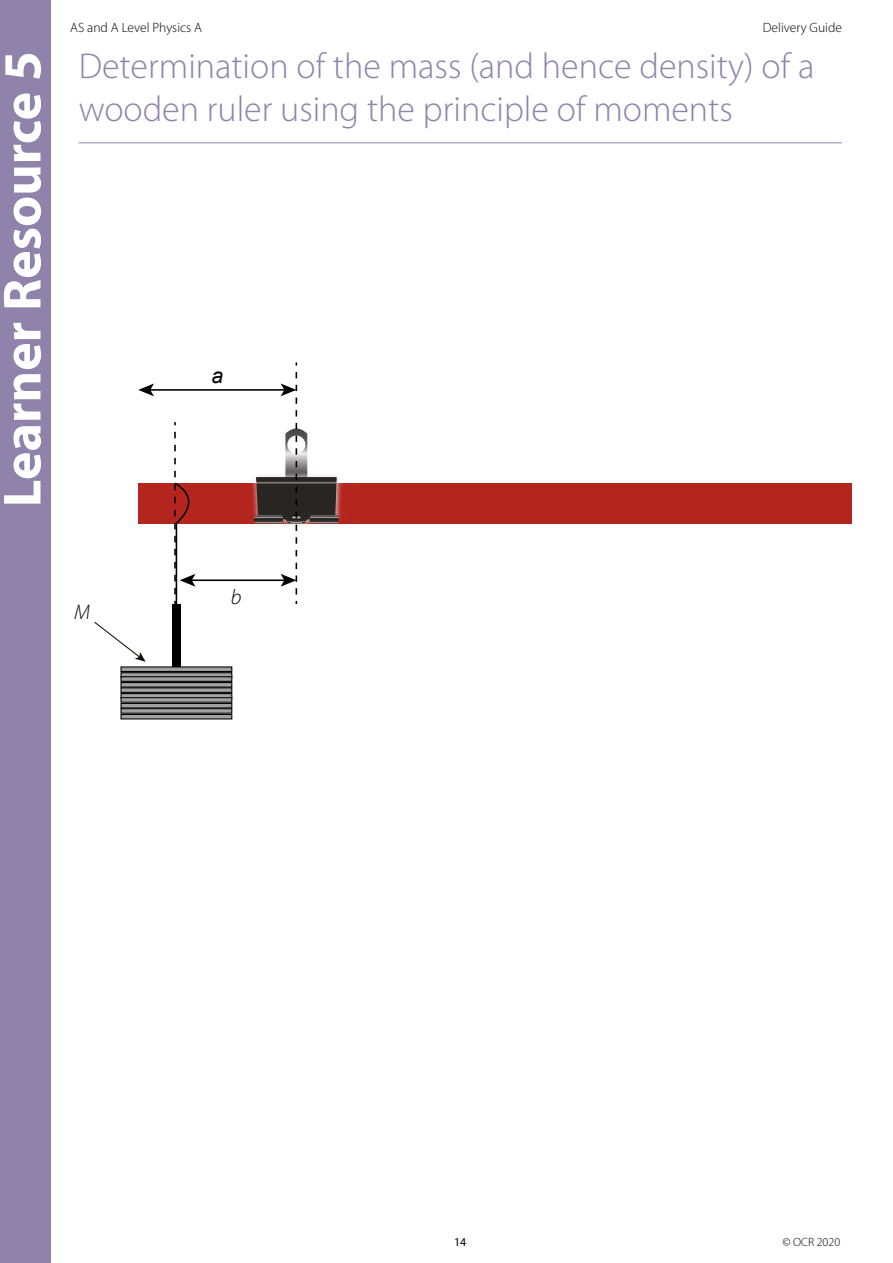
<style>
.page{position:relative;width:893px;height:1263px;background:#fff}
.page>*{position:absolute;margin:0;border:0;box-sizing:border-box;transform-origin:0 0}
.Left_heading_white{font:700 54px "Myriad Pro";color:#fff}
.TCont_H3{font:300 36px/43.2px "Myriad Pro";color:#9083ab}
.t1{font:italic 300 21.15px "Myriad Pro";color:#000}
.t2{font:italic 21.15px "Arial";color:#000}
.t3{font:300 13.5px "Myriad Pro";color:#000}
.t4{font:300 12px "Myriad Pro";color:#000}
.t5{font:12px "Myriad Pro";color:#000}
</style>
<div class="page">
<div style="left:0;top:0;width:51px;height:1263px;background:#9083ab"></div>
<hr style="left:79px;top:142px;width:763px;height:1px;background:#9083ab">
<div style="left:138px;top:483px;width:713px;height:40px;background:#b4261d"></div>
<div style="left:172px;top:605px;width:9px;height:63px;background:#000"></div>
<hr style="left:121px;top:667px;width:111px;height:4px;background:#a1a1a1">
<div style="left:120px;top:666px;width:112px;height:6px;border:1px solid #000"></div>
<hr style="left:121px;top:673px;width:111px;height:4px;background:#a1a1a1">
<div style="left:120px;top:672px;width:112px;height:6px;border:1px solid #000"></div>
<hr style="left:121px;top:677px;width:111px;height:4px;background:#a1a1a1">
<div style="left:120px;top:676px;width:112px;height:6px;border:1px solid #000"></div>
<div style="left:121px;top:682px;width:111px;height:5px;background:#a1a1a1"></div>
<div style="left:120px;top:682px;width:112px;height:6px;border:1px solid #000"></div>
<hr style="left:121px;top:688px;width:111px;height:4px;background:#a1a1a1">
<div style="left:120px;top:687px;width:112px;height:6px;border:1px solid #000"></div>
<hr style="left:121px;top:694px;width:111px;height:4px;background:#a1a1a1">
<div style="left:120px;top:693px;width:112px;height:6px;border:1px solid #000"></div>
<hr style="left:121px;top:698px;width:111px;height:4px;background:#a1a1a1">
<div style="left:120px;top:697px;width:112px;height:6px;border:1px solid #000"></div>
<div style="left:121px;top:703px;width:111px;height:5px;background:#a1a1a1"></div>
<div style="left:120px;top:703px;width:112px;height:5px;border:1px solid #000"></div>
<hr style="left:121px;top:709px;width:111px;height:4px;background:#a1a1a1">
<div style="left:120px;top:708px;width:112px;height:6px;border:1px solid #000"></div>
<div style="left:121px;top:714px;width:111px;height:5px;background:#a1a1a1"></div>
<div style="left:120px;top:714px;width:112px;height:5px;border:1px solid #000"></div>
<svg style="left:94px;top:622px;width:52px;height:40px"></svg>
<img style="left:195px;top:483px;width:219px;height:112px">
<hr style="left:191px;top:579px;width:94px;height:2px;background:#000">
<svg style="left:173px;top:422px;width:22px;height:183px"></svg>
<hr style="left:149px;top:389px;width:136px;height:2px;background:#000">
<svg style="left:138px;top:383px;width:16px;height:13px"></svg>
<svg style="left:253px;top:362px;width:86px;height:232px"></svg>
<p class="Left_heading_white" style="left:-13px;top:507px;width:458px;rotate:-90deg">Learner Resource 5</p>
<p class="t3" style="left:70px;top:21px;width:133px">AS and A Level Physics A</p>
<p class="t3" style="left:763px;top:21px;width:81px">Delivery Guide</p>
<h3 class="TCont_H3" style="left:79px;top:45px;width:737px">Determination of the mass (and hence density) of a wooden ruler using the principle of moments</h3>
<p class="t2" style="left:211px;top:362px;width:13px">a</p>
<p class="t1" style="left:74px;top:601px;width:17px">M</p>
<p class="t1" style="left:231px;top:586px;width:12px">b</p>
<p class="t5" style="left:454px;top:1235px;width:14px">14</p>
<p class="t4" style="left:782px;top:1236px;width:59px">© OCR 2020</p>
</div>
